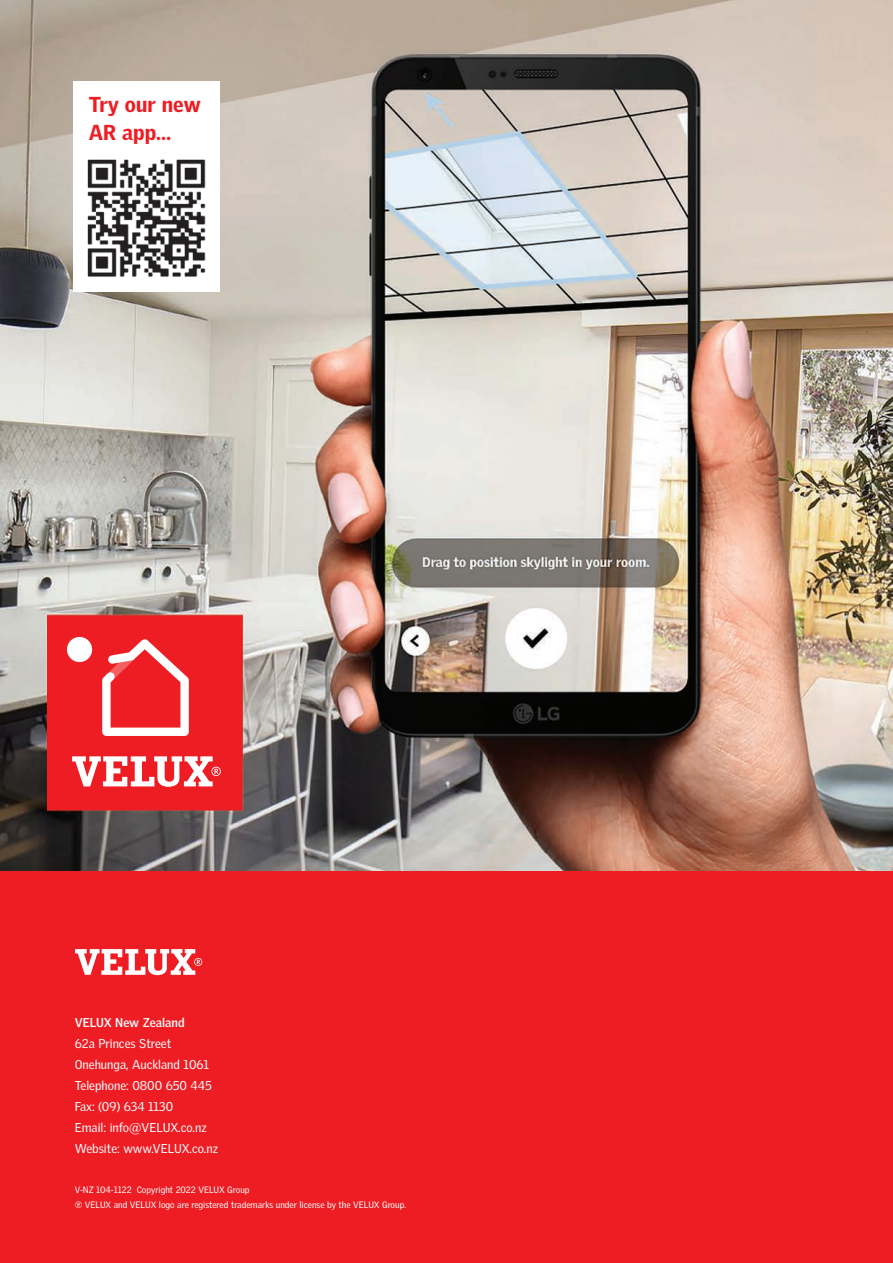
<style>
.page{position:relative;width:893px;height:1263px;background:#ee1d23}
.page>*{position:absolute;margin:0;border:0;box-sizing:border-box;transform-origin:0 0}
.t1{font:900 21px/28.5px "Velux Gothic";color:#ee1d23}
.t2{font:12.45px/21px "Velux Gothic";color:#fff}
.t3{font:9px "Velux Gothic";color:#fff}
.s1{font-weight:700}
</style>
<div class="page">
<img style="left:0;top:0;width:893px;height:870px">
<div style="left:47px;top:616px;width:193px;height:194px;background:#ee1d23"></div>
<div style="left:67px;top:637px;width:25px;height:25px;background:#fff;border-radius:50%"></div>
<svg style="left:102px;top:639px;width:87px;height:97px"></svg>
<svg style="left:72px;top:756px;width:149px;height:31px"></svg>
<svg style="left:75px;top:949px;width:127px;height:26px"></svg>
<div style="left:73px;top:81px;width:147px;height:211px;background:#fff"></div>
<img style="left:87px;top:159px;width:119px;height:118px">
<p class="t1" style="left:89px;top:90px;width:114px">Try our new<br>AR app…</p>
<p class="t2" style="left:75px;top:1011px;width:111px"><span class="s1">VELUX New Zealand<br></span>62a Princes Street</p>
<p class="t2" style="left:75px;top:1053px;width:136px">Onehunga, Auckland 1061</p>
<p class="t2" style="left:75px;top:1074px;width:139px">Telephone: 0800 650 445</p>
<p class="t2" style="left:75px;top:1095px;width:100px">Fax: (09) 634 1130</p>
<p class="t2" style="left:75px;top:1116px;width:133px">Email: info@VELUX.co.nz</p>
<p class="t2" style="left:75px;top:1137px;width:145px">Website: www.VELUX.co.nz</p>
<p class="t3" style="left:75px;top:1184px;width:176px">V-NZ 104-1122 Copyright 2022 VELUX Group</p>
<p class="t3" style="left:75px;top:1199px;width:333px">® VELUX and VELUX logo are registered trademarks under license by the VELUX Group.</p>
</div>
